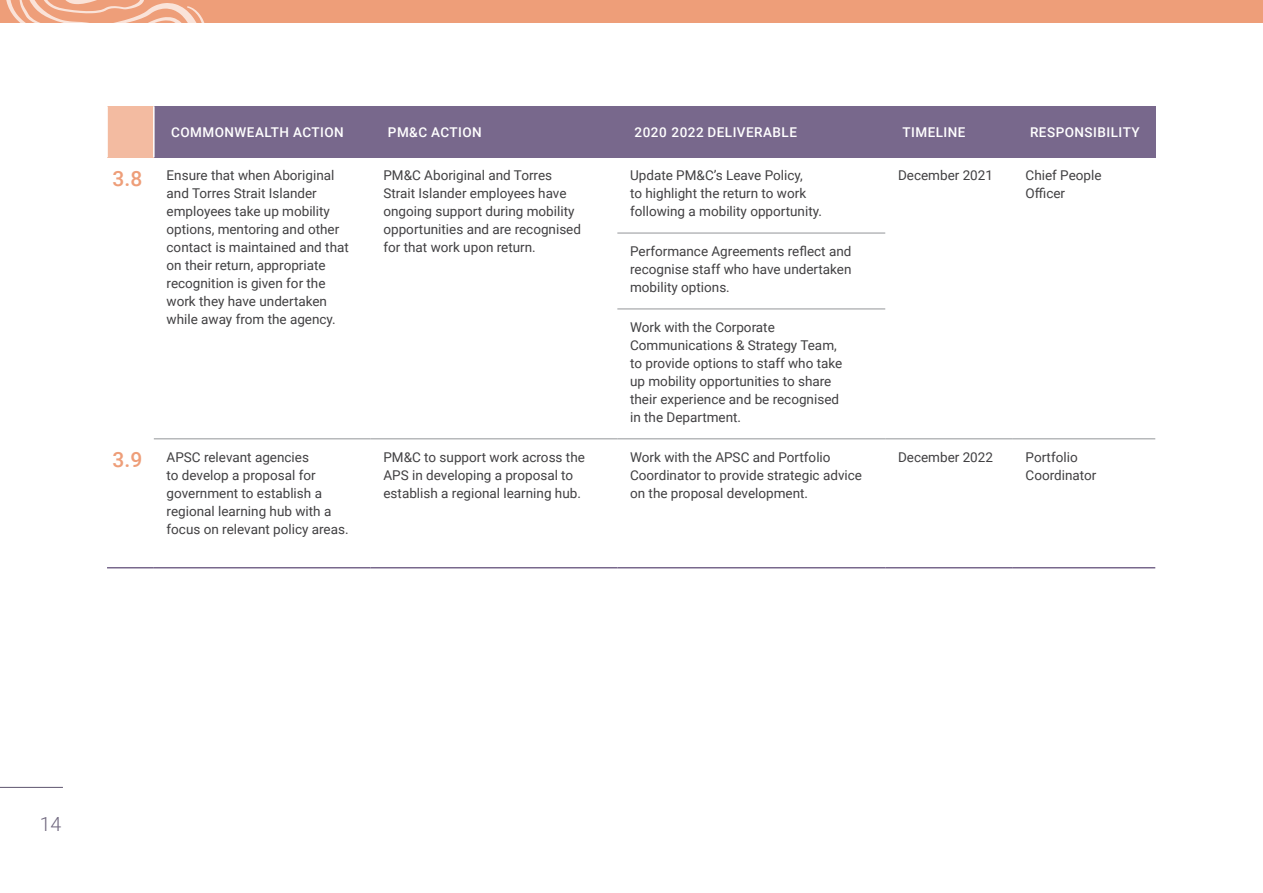
<style>
.page{position:relative;width:1263px;height:893px;background:#fff}
.page>*{position:absolute;margin:0;border:0;box-sizing:border-box;transform-origin:0 0}
.t1{font:500 21px "Roboto";color:#ee9e79}
.t2{font:300 19.5px "Roboto";color:#6f677e}
.t3{font:13.5px/18px "Roboto";color:#414042}
.t4{font:500 13.5px "Roboto";letter-spacing:.035em;color:#fff}
.s1{font-weight:500;font-size:21px;color:#ee9e79}
</style>
<div class="page">
<hr style="left:0;top:787px;width:63px;height:1px;background:#6f677e">
<div style="left:0;top:0;width:1263px;height:22px;background:#ee9e79"></div>
<svg style="left:5px;top:0;width:202px;height:158px"></svg>
<hr style="left:371px;top:567px;width:246px;height:1px;background:#78688c">
<hr style="left:617px;top:567px;width:268px;height:1px;background:#78688c">
<hr style="left:885px;top:567px;width:128px;height:1px;background:#78688c">
<hr style="left:1013px;top:567px;width:142px;height:1px;background:#78688c">
<hr style="left:154px;top:567px;width:217px;height:1px;background:#78688c">
<hr style="left:107px;top:567px;width:47px;height:1px;background:#78688c">
<hr style="left:371px;top:439px;width:246px;height:1px;background:#939598">
<hr style="left:617px;top:439px;width:268px;height:1px;background:#939598">
<hr style="left:885px;top:439px;width:128px;height:1px;background:#939598">
<hr style="left:1013px;top:439px;width:142px;height:1px;background:#939598">
<hr style="left:154px;top:439px;width:217px;height:1px;background:#939598">
<hr style="left:617px;top:309px;width:268px;height:1px;background:#939598">
<hr style="left:617px;top:233px;width:268px;height:1px;background:#939598">
<div style="left:107px;top:106px;width:47px;height:51px;background:#f3bba1"></div>
<div style="left:154px;top:106px;width:217px;height:51px;background:#78688c"></div>
<div style="left:371px;top:106px;width:246px;height:51px;background:#78688c"></div>
<div style="left:617px;top:106px;width:268px;height:51px;background:#78688c"></div>
<div style="left:885px;top:106px;width:128px;height:51px;background:#78688c"></div>
<div style="left:1013px;top:106px;width:142px;height:51px;background:#78688c"></div>
<hr style="left:153px;top:106px;width:2px;height:51px;background:#fff">
<hr style="left:106px;top:106px;width:2px;height:51px;background:#fff">
<p class="t4" style="left:171px;top:123px;width:174px">COMMONWEALTH ACTION</p>
<p class="t4" style="left:388px;top:123px;width:95px">PM&amp;C ACTION</p>
<p class="t4" style="left:634px;top:123px;width:164px">2020 2022 DELIVERABLE</p>
<p class="t4" style="left:902px;top:123px;width:65px">TIMELINE</p>
<p class="t4" style="left:1030px;top:123px;width:111px">RESPONSIBILITY</p>
<p class="t3" style="left:113px;top:166px;width:223px"><span class="s1">3.8</span> Ensure that when Aboriginal</p>
<p class="t3" style="left:383px;top:166px;width:170px">PM&amp;C Aboriginal and Torres</p>
<p class="t3" style="left:630px;top:166px;width:174px">Update PM&amp;C’s Leave Policy,</p>
<p class="t3" style="left:898px;top:166px;width:97px">December 2021</p>
<p class="t3" style="left:1025px;top:166px;width:77px">Chief People</p>
<p class="t3" style="left:167px;top:184px;width:152px">and Torres Strait Islander</p>
<p class="t3" style="left:383px;top:184px;width:185px">Strait Islander employees have</p>
<p class="t3" style="left:630px;top:184px;width:178px">to highlight the return to work</p>
<p class="t3" style="left:1025px;top:184px;width:41px">Officer</p>
<p class="t3" style="left:167px;top:202px;width:165px">employees take up mobility</p>
<p class="t3" style="left:383px;top:202px;width:192px">ongoing support during mobility</p>
<p class="t3" style="left:630px;top:202px;width:193px">following a mobility opportunity.</p>
<p class="t3" style="left:167px;top:220px;width:184px">options, mentoring and other contact is maintained and that on their return, appropriate recognition is given for the work they have undertaken while away from the agency.</p>
<p class="t3" style="left:383px;top:220px;width:199px">opportunities and are recognised for that work upon return.</p>
<p class="t3" style="left:630px;top:242px;width:223px;text-align:justify">Performance Agreements reflect and recognise staff who have undertaken mobility options.</p>
<p class="t3" style="left:630px;top:317px;width:214px">Work with the Corporate<br>Communications &amp; Strategy Team, to provide options to staff who take up mobility opportunities to share their experience and be recognised</p>
<h1 class="t1" style="left:113px;top:445px;width:31px">3.9</h1>
<p class="t3" style="left:630px;top:407px;width:113px">in the Department.</p>
<p class="t3" style="left:167px;top:447px;width:144px">APSC relevant agencies</p>
<p class="t3" style="left:383px;top:447px;width:203px">PM&amp;C to support work across the</p>
<p class="t3" style="left:630px;top:447px;width:202px">Work with the APSC and Portfolio</p>
<p class="t3" style="left:898px;top:447px;width:97px">December 2022</p>
<p class="t3" style="left:1025px;top:447px;width:54px">Portfolio</p>
<p class="t3" style="left:167px;top:465px;width:151px">to develop a proposal for</p>
<p class="t3" style="left:383px;top:465px;width:191px">APS in developing a proposal to</p>
<p class="t3" style="left:630px;top:465px;width:233px">Coordinator to provide strategic advice</p>
<p class="t3" style="left:1025px;top:465px;width:72px">Coordinator</p>
<p class="t3" style="left:167px;top:483px;width:157px">government to establish a</p>
<p class="t3" style="left:383px;top:483px;width:199px">establish a regional learning hub.</p>
<p class="t3" style="left:630px;top:483px;width:179px">on the proposal development.</p>
<p class="t3" style="left:167px;top:501px;width:184px">regional learning hub with a focus on relevant policy areas.</p>
<h2 class="t2" style="left:40px;top:810px;width:23px">14</h2>
</div>
